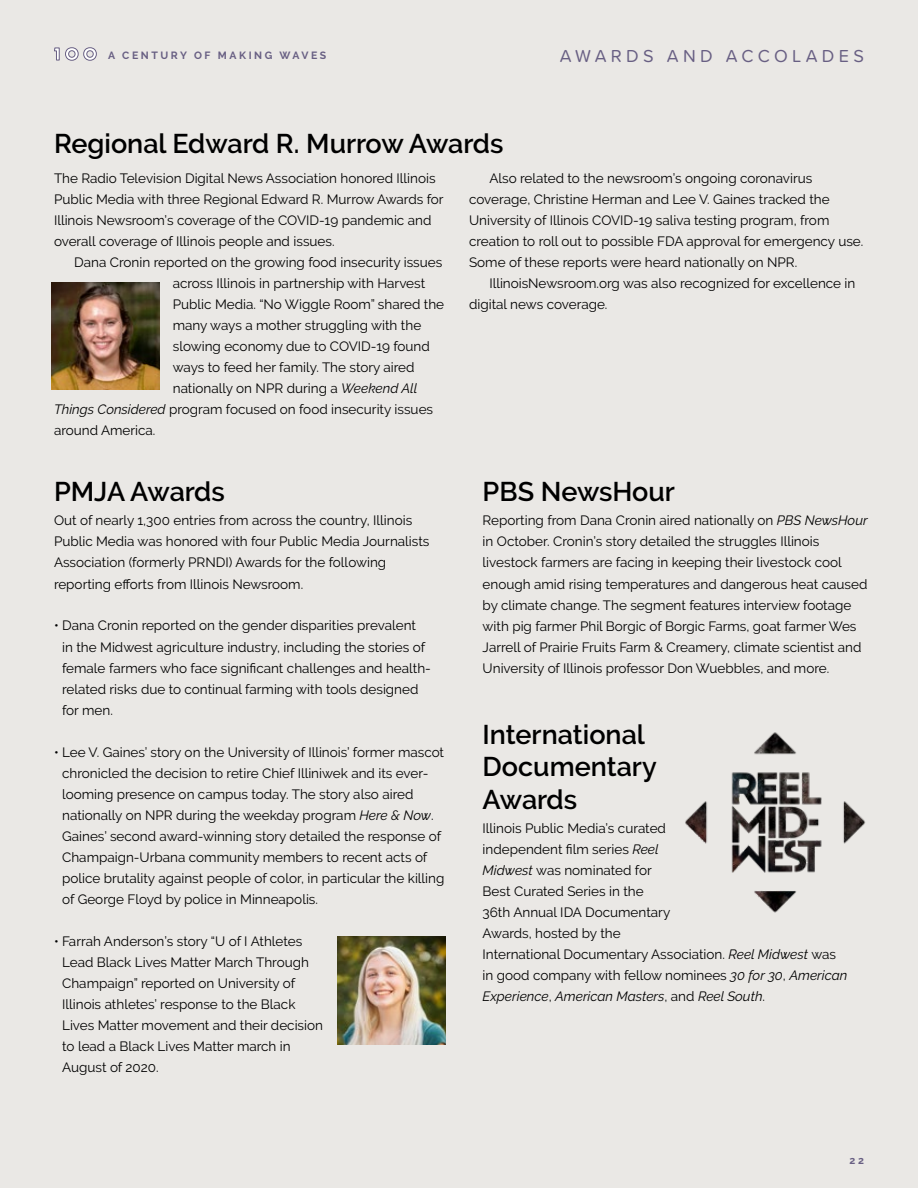
<style>
.page{position:relative;width:918px;height:1188px;background:#eae8e5}
.page>*{position:absolute;margin:0;border:0;box-sizing:border-box;transform-origin:0 0}
.t1{font:600 27px/32.4px "Raleway";color:#000}
.t2{font:18px "Proxima Soft";letter-spacing:.24em;color:#685f83}
.t3{font:13.5px/21px "Raleway";color:#000}
.t4{font:700 10.5px "Raleway";letter-spacing:.24em;color:#685f83}
.s1{font-style:italic}
</style>
<div class="page">
<img style="left:51px;top:282px;width:108px;height:108px">
<img style="left:338px;top:937px;width:108px;height:107px">
<img style="left:685px;top:732px;width:181px;height:181px">
<svg style="left:54px;top:47px;width:43px;height:14px"></svg>
<p class="t4" style="left:108px;top:49px;width:220px">A CENTURY OF MAKING WAVES</p>
<h2 class="t2" style="left:560px;top:43px;width:306px">AWARDS AND ACCOLADES</h2>
<h1 class="t1" style="left:54px;top:128px;width:451px">Regional Edward R. Murrow Awards</h1>
<p class="t3" style="left:54px;top:168px;width:391px">The Radio Television Digital News Association honored Illinois Public Media with three Regional Edward R. Murrow Awards for Illinois Newsroom’s coverage of the COVID-19 pandemic and overall coverage of Illinois people and issues.</p>
<p class="t3" style="left:74px;top:252px;width:370px">Dana Cronin reported on the growing food insecurity issues</p>
<p class="t3" style="left:173px;top:273px;width:254px">across Illinois in partnership with Harvest</p>
<p class="t3" style="left:173px;top:294px;width:273px">Public Media. “No Wiggle Room” shared the</p>
<p class="t3" style="left:173px;top:315px;width:250px">many ways a mother struggling with the</p>
<p class="t3" style="left:173px;top:336px;width:259px">slowing economy due to COVID-19 found</p>
<p class="t3" style="left:173px;top:357px;width:243px">ways to feed her family. The story aired</p>
<p class="t3" style="left:173px;top:378px;width:246px">nationally on NPR during a <span class="s1">Weekend All</span></p>
<p class="t3" style="left:54px;top:399px;width:381px"><span class="s1">Things Considered</span> program focused on food insecurity issues</p>
<p class="t3" style="left:54px;top:420px;width:103px">around America.</p>
<h1 class="t1" style="left:54px;top:476px;width:172px">PMJA Awards</h1>
<p class="t3" style="left:54px;top:510px;width:377px">Out of nearly 1,300 entries from across the country, Illinois Public Media was honored with four Public Media Journalists Association (formerly PRNDI) Awards for the following reporting efforts from Illinois Newsroom.</p>
<p class="t3" style="left:62px;top:615px;width:370px;text-indent:-8px">• Dana Cronin reported on the gender disparities prevalent<br>in the Midwest agriculture industry, including the stories of female farmers who face significant challenges and health&shy;related risks due to continual farming with tools designed for men.</p>
<p class="t3" style="left:62px;top:741px;width:384px;text-indent:-8px">• Lee V. Gaines’ story on the University of Illinois’ former mascot chronicled the decision to retire Chief Illiniwek and its ever&shy;looming presence on campus today. The story also aired nationally on NPR during the weekday program <span class="s1">Here &amp; Now</span>.<br>Gaines’ second award-winning story detailed the response of Champaign-Urbana community members to recent acts of police brutality against people of color, in particular the killing of George Floyd by police in Minneapolis.</p>
<p class="t3" style="left:62px;top:930px;width:262px;text-indent:-8px">• Farrah Anderson’s story “U of I Athletes Lead Black Lives Matter March Through Champaign” reported on University of Illinois athletes’ response to the Black Lives Matter movement and their decision to lead a Black Lives Matter march in August of 2020.</p>
<p class="t3" style="left:469px;top:168px;width:396px;text-indent:20px">Also related to the newsroom’s ongoing coronavirus coverage, Christine Herman and Lee V. Gaines tracked the University of Illinois COVID-19 saliva testing program, from creation to roll out to possible FDA approval for emergency use.<br>Some of these reports were heard nationally on NPR.</p>
<p class="t3" style="left:469px;top:273px;width:388px;text-indent:20px">IllinoisNewsroom.org was also recognized for excellence in digital news coverage.</p>
<h1 class="t1" style="left:483px;top:476px;width:194px">PBS NewsHour</h1>
<p class="t3" style="left:483px;top:510px;width:387px">Reporting from Dana Cronin aired nationally on <span class="s1">PBS NewsHour </span>in October. Cronin’s story detailed the struggles Illinois livestock farmers are facing in keeping their livestock cool enough amid rising temperatures and dangerous heat caused by climate change. The segment features interview footage with pig farmer Phil Borgic of Borgic Farms, goat farmer Wes Jarrell of Prairie Fruits Farm &amp; Creamery, climate scientist and University of Illinois professor Don Wuebbles, and more.</p>
<h1 class="t1" style="left:483px;top:718px;width:176px">International<br>Documentary<br>Awards</h1>
<p class="t3" style="left:483px;top:817px;width:366px">Illinois Public Media’s curated<br>independent film series <span class="s1">Reel<br>Midwest</span> was nominated for<br>Best Curated Series in the<br>36th Annual IDA Documentary<br>Awards, hosted by the<br>International Documentary Association. <span class="s1">Reel Midwest</span> was in good company with fellow nominees <span class="s1">30 for 30</span>, <span class="s1">American Experience</span>, <span class="s1">American Masters</span>, and <span class="s1">Reel South</span>.</p>
<p class="t4" style="left:850px;top:1155px;width:16px">22</p>
</div>
